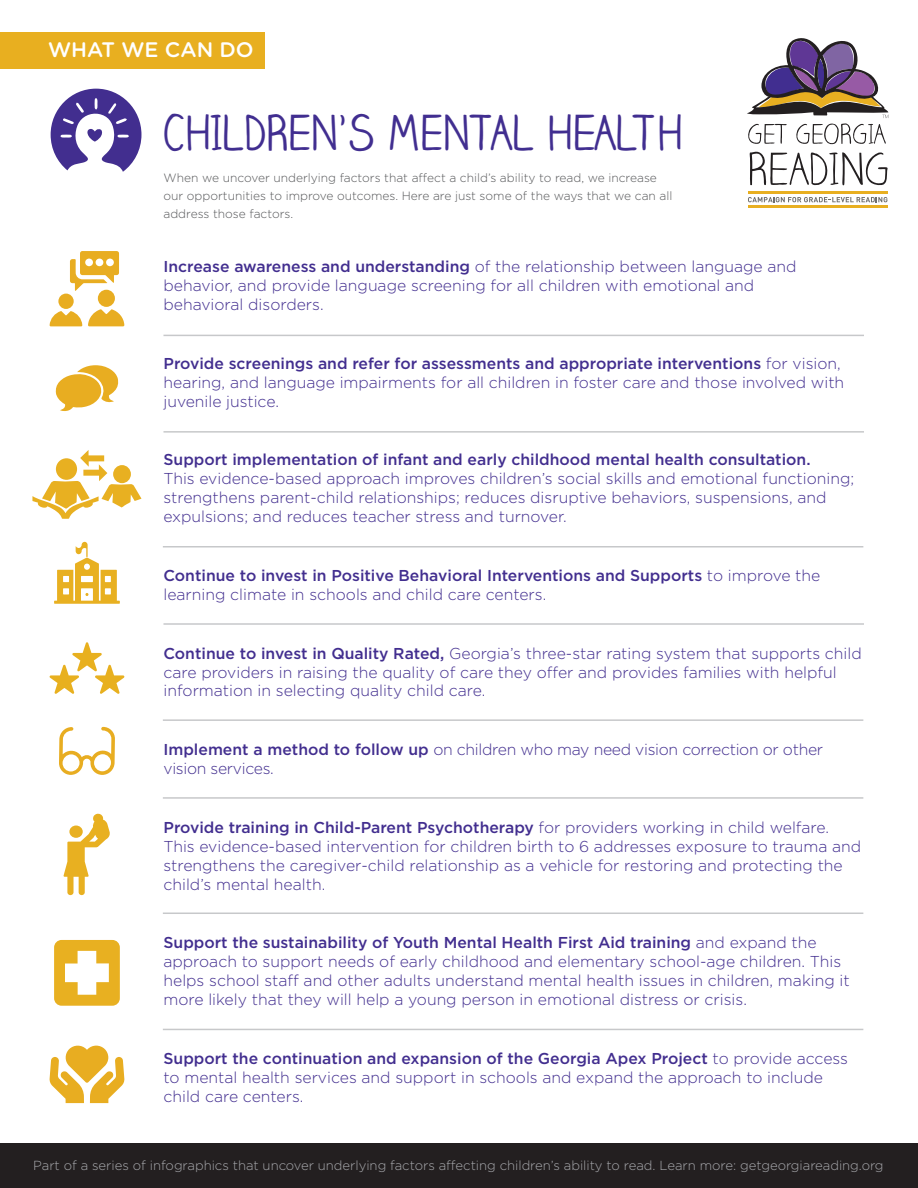
<style>
.page{position:relative;width:918px;height:1188px;background:#fff}
.page>*{position:absolute;margin:0;border:0;box-sizing:border-box;transform-origin:0 0}
.t1{font:48px "Claire Hand";letter-spacing:-.01em;color:#412e90}
.t2{font:500 21px "Gotham Rounded";color:#fff}
.t3{font:300 15.75px/18.9px "Gotham";color:#422e8f}
.t4{font:500 15.75px/18.9px "Gotham";color:#422e8f}
.t5{font:300 15.75px/18.9px "Gotham";letter-spacing:-.02em;color:#422e8f}
.t6{font:300 13.2px "Gotham";color:#a8a9ad}
.t7{font:300 12px/18px "Gotham";color:#57585a}
.s1{font-weight:500}
.s2{font-weight:300}
</style>
<div class="page">
<div style="left:0;top:32px;width:264px;height:36px;background:#e8af20"></div>
<div style="left:0;top:1143px;width:918px;height:45px;background:#231f20"></div>
<svg style="left:59px;top:727px;width:56px;height:48px"></svg>
<svg style="left:49px;top:642px;width:75px;height:52px"></svg>
<hr style="left:163px;top:335px;width:701px;height:1px;background:#c7c8ca">
<hr style="left:163px;top:431px;width:701px;height:2px;background:#c7c8ca">
<hr style="left:163px;top:546px;width:700px;height:2px;background:#c7c8ca">
<hr style="left:163px;top:623px;width:701px;height:2px;background:#c7c8ca">
<hr style="left:163px;top:719px;width:700px;height:2px;background:#c7c8ca">
<hr style="left:163px;top:797px;width:700px;height:2px;background:#c7c8ca">
<hr style="left:163px;top:913px;width:700px;height:1px;background:#c7c8ca">
<hr style="left:163px;top:1029px;width:700px;height:1px;background:#c7c8ca">
<svg style="left:55px;top:365px;width:63px;height:46px"></svg>
<svg style="left:54px;top:542px;width:66px;height:62px"></svg>
<svg style="left:32px;top:450px;width:109px;height:69px"></svg>
<svg style="left:51px;top:89px;width:90px;height:83px"></svg>
<svg style="left:749px;top:151px;width:139px;height:35px"></svg>
<svg style="left:748px;top:197px;width:139px;height:5px"></svg>
<hr style="left:748px;top:206px;width:140px;height:2px;background:#e8af21">
<hr style="left:748px;top:191px;width:140px;height:2px;background:#e8af21">
<svg style="left:747px;top:38px;width:141px;height:106px"></svg>
<div style="left:58px;top:294px;width:16px;height:15px;background:#e8ad21;border-radius:50%"></div>
<svg style="left:50px;top:311px;width:32px;height:15px"></svg>
<div style="left:98px;top:290px;width:17px;height:17px;background:#e8ad21;border-radius:50%"></div>
<svg style="left:88px;top:309px;width:36px;height:17px"></svg>
<svg style="left:70px;top:251px;width:49px;height:40px"></svg>
<svg style="left:54px;top:940px;width:66px;height:66px"></svg>
<svg style="left:49px;top:1045px;width:76px;height:58px"></svg>
<svg style="left:64px;top:813px;width:46px;height:82px"></svg>
<p class="t2" style="left:48px;top:35px;width:207px">WHAT WE CAN DO</p>
<p class="t1" style="left:163px;top:102px;width:521px">CHILDREN’S MENTAL HEALTH</p>
<p class="t7" style="left:163px;top:169px;width:510px">When we uncover underlying factors that affect a child’s ability to read, we increase our opportunities to improve outcomes. Here are just some of the ways that we can all address those factors.</p>
<p class="t3" style="left:163px;top:257px;width:635px"><span class="s1">Increase awareness and understanding</span> of the relationship between language and behavior, and provide language screening for all children with emotional and behavioral disorders.</p>
<p class="t3" style="left:163px;top:354px;width:682px"><span class="s1">Provide screenings and refer for assessments and appropriate interventions</span> for vision, hearing, and language impairments for all children in foster care and those involved with juvenile justice.</p>
<p class="t3" style="left:163px;top:450px;width:692px"><span class="s1">Support implementation of infant and early childhood mental health consultation.<br></span>This evidence-based approach improves children’s social skills and emotional functioning; strengthens parent-child relationships; reduces disruptive behaviors, suspensions, and expulsions; and reduces teacher stress and turnover.</p>
<p class="t4" style="left:163px;top:566px;width:658px">Continue to invest in Positive Behavioral Interventions and Supports <span class="s2">to improve the learning climate in schools and child care centers.</span></p>
<p class="t3" style="left:163px;top:643px;width:700px"><span class="s1">Continue to invest in Quality Rated,</span> Georgia’s three-star rating system that supports child care providers in raising the quality of care they offer and provides families with helpful information in selecting quality child care.</p>
<p class="t5" style="left:163px;top:740px;width:661px"><span class="s1">Implement a method to follow up</span> on children who may need vision correction or other vision services.</p>
<p class="t3" style="left:163px;top:818px;width:699px"><span class="s1">Provide training in Child-Parent Psychotherapy</span> for providers working in child welfare.<br>This evidence-based intervention for children birth to 6 addresses exposure to trauma and strengthens the caregiver-child relationship as a vehicle for restoring and protecting the child’s mental health.</p>
<p class="t3" style="left:163px;top:933px;width:688px"><span class="s1">Support the sustainability of Youth Mental Health First Aid training</span> and expand the approach to support needs of early childhood and elementary school-age children. This helps school staff and other adults understand mental health issues in children, making it more likely that they will help a young person in emotional distress or crisis.</p>
<p class="t3" style="left:163px;top:1049px;width:686px"><span class="s1">Support the continuation and expansion of the Georgia Apex Project</span> to provide access to mental health services and support in schools and expand the approach to include child care centers.</p>
<p class="t6" style="left:33px;top:1159px;width:852px">Part of a series of infographics that uncover underlying factors affecting children’s ability to read. Learn more: getgeorgiareading.org</p>
</div>
